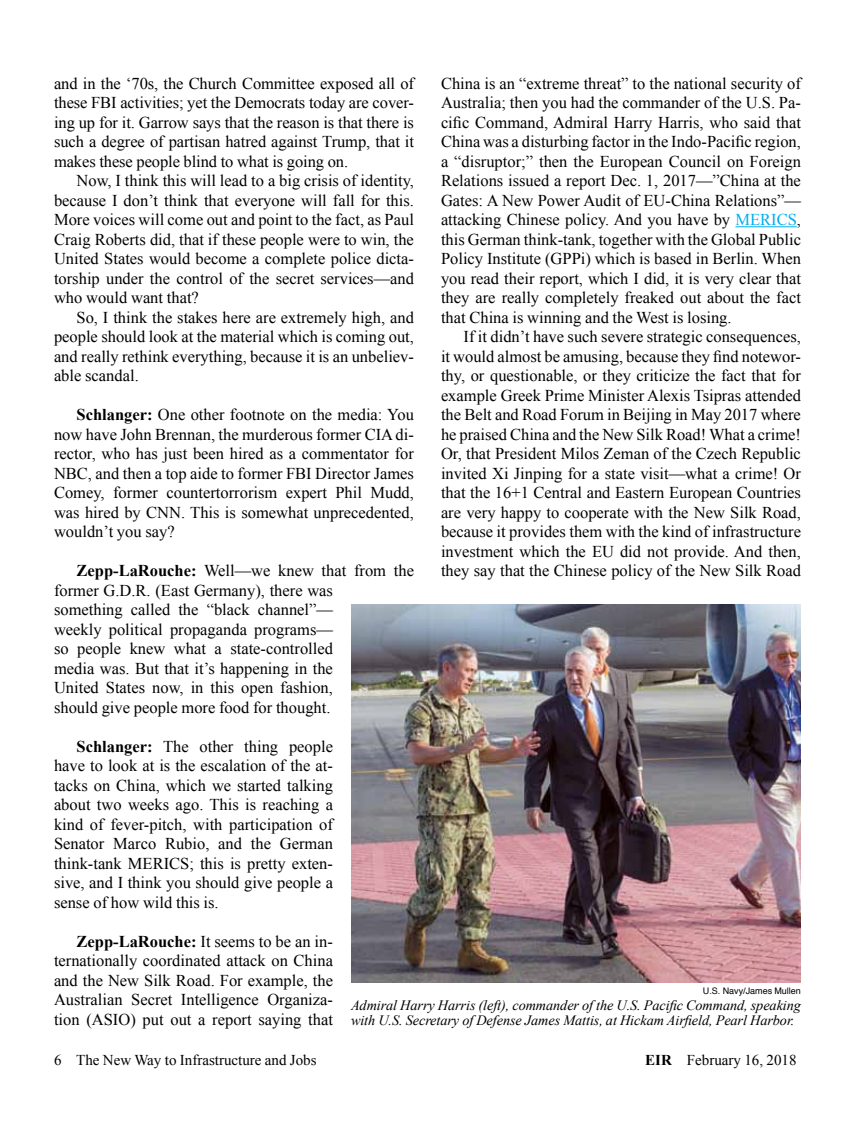
<style>
.page{position:relative;width:864px;height:1134px;background:#fff}
.page>*{position:absolute;margin:0;border:0;box-sizing:border-box;transform-origin:0 0}
.t1{font:16.5px/19.5px "Times New Roman";color:#000;text-align:justify}
.t2{font:15px "Times New Roman";color:#000}
.t3{font:italic 14.25px/15.8px "Times New Roman";letter-spacing:-.005em;color:#000}
.t4{font:9px "Helvetica";color:#000}
.s1{font-weight:700}
.s2{color:#00aeef}
</style>
<div class="page">
<hr style="left:735px;top:226px;width:62px;height:1px;background:#00aeef">
<img style="left:351px;top:604px;width:450px;height:378px">
<p class="t1" style="left:54px;top:73px;width:362px">and in the ‘70s, the Church Committee exposed all of these FBI activities; yet the Democrats today are cover&shy;ing up for it. Garrow says that the reason is that there is such a degree of partisan hatred against Trump, that it makes these people blind to what is going on.</p>
<p class="t1" style="left:54px;top:170px;width:362px;text-indent:23px">Now, I think this will lead to a big crisis of identity, because I don’t think that everyone will fall for this.<br>More voices will come out and point to the fact, as Paul Craig Roberts did, that if these people were to win, the United States would become a complete police dicta&shy;torship under the control of the secret services—and who would want that?</p>
<p class="t1" style="left:54px;top:307px;width:362px;text-indent:23px">So, I think the stakes here are extremely high, and people should look at the material which is coming out, and really rethink everything, because it is an unbeliev&shy;able scandal.</p>
<p class="t1" style="left:54px;top:405px;width:362px;text-indent:23px"><span class="s1">Schlanger:</span> One other footnote on the media: You now have John Brennan, the murderous former CIA di&shy;rector, who has just been hired as a commentator for NBC, and then a top aide to former FBI Director James Comey, former countertorrorism expert Phil Mudd, was hired by CNN. This is somewhat unprecedented, wouldn’t you say?</p>
<p class="t1" style="left:54px;top:561px;width:362px;text-align:left;text-indent:23px"><span class="s1">Zepp-LaRouche:</span> Well—we knew that from the former G.D.R. (East Germany), there was<br>something called the “black channel”—<br>weekly political propaganda programs—<br>so people knew what a state-controlled<br>media was. But that it’s happening in the<br>United States now, in this open fashion,<br>should give people more food for thought.</p>
<p class="t1" style="left:54px;top:736px;width:280px;text-indent:23px"><span class="s1">Schlanger:</span> The other thing people have to look at is the escalation of the at&shy;tacks on China, which we started talking about two weeks ago. This is reaching a kind of fever-pitch, with participation of Senator Marco Rubio, and the German think-tank MERICS; this is pretty exten&shy;sive, and I think you should give people a sense of how wild this is.</p>
<p class="t1" style="left:54px;top:931px;width:281px;text-indent:23px"><span class="s1">Zepp-LaRouche:</span> It seems to be an in&shy;ternationally coordinated attack on China and the New Silk Road. For example, the Australian Secret Intelligence Organiza&shy;tion (ASIO) put out a report saying that</p>
<p class="t1" style="left:441px;top:73px;width:362px">China is an “extreme threat” to the national security of Australia; then you had the commander of the U.S. Pa&shy;cific Command, Admiral Harry Harris, who said that China was a disturbing factor in the Indo-Pacific region, a “disruptor;” then the European Council on Foreign Relations issued a report Dec. 1, 2017—”China at the Gates: A New Power Audit of EU-China Relations”— attacking Chinese policy. And you have by <span class="s2">MERICS</span>, this German think-tank, together with the Global Public Policy Institute (GPPi) which is based in Berlin. When you read their report, which I did, it is very clear that they are really completely freaked out about the fact that China is winning and the West is losing.</p>
<p class="t1" style="left:441px;top:327px;width:362px;text-indent:23px">If it didn’t have such severe strategic consequences, it would almost be amusing, because they find notewor&shy;thy, or questionable, or they criticize the fact that for example Greek Prime Minister Alexis Tsipras attended the Belt and Road Forum in Beijing in May 2017 where he praised China and the New Silk Road! What a crime!<br>Or, that President Milos Zeman of the Czech Republic invited Xi Jinping for a state visit—what a crime! Or that the 16+1 Central and Eastern European Countries are very happy to cooperate with the New Silk Road, because it provides them with the kind of infrastructure investment which the EU did not provide. And then, they say that the Chinese policy of the New Silk Road</p>
<p class="t4" style="left:703px;top:984px;width:100px">U.S. Navy/James Mullen</p>
<p class="t3" style="left:351px;top:997px;width:452px">Admiral Harry Harris (left), commander of the U.S. Pacific Command, speaking with U.S. Secretary of Defense James Mattis, at Hickam Airfield, Pearl Harbor.</p>
<p class="t2" style="left:54px;top:1050px;width:264px">6 The New Way to Infrastructure and Jobs</p>
<p class="t2" style="left:645px;top:1050px;width:153px"><span class="s1">EIR</span> February 16, 2018</p>
</div>
